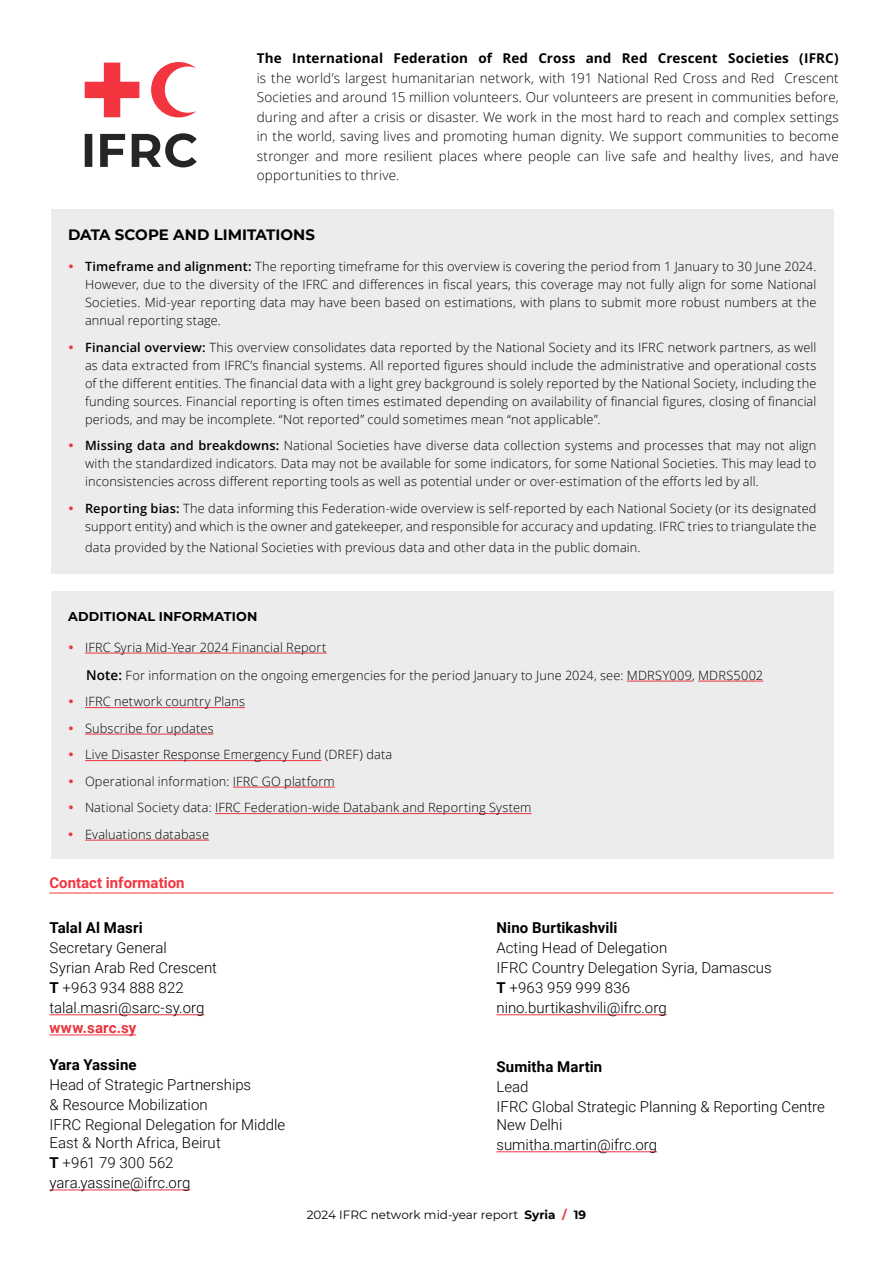
<style>
.page{position:relative;width:893px;height:1263px;background:#fff}
.page>*{position:absolute;margin:0;border:0;box-sizing:border-box;transform-origin:0 0}
.t1{font:300 15px/20.1px "Roboto";color:#000}
.t2{font:700 15px "Roboto";letter-spacing:.01em;color:#000}
.t3{font:700 15px "Montserrat";letter-spacing:.005em;color:#000}
.t4{font:700 15px "Roboto";color:#f33540}
.t5{font:700 15px "Roboto";letter-spacing:.01em;color:#e9323a}
.t6{font:300 13.5px/19.5px "Open Sans";letter-spacing:.01em;color:#000;text-align:justify}
.t7{font:700 13.5px "Open Sans";letter-spacing:.01em;color:#000}
.t8{font:300 12.75px/18px "Open Sans";letter-spacing:.015em;color:#000;text-align:justify}
.t9{font:700 12.75px "Montserrat";letter-spacing:.015em;color:#000}
.t10{font:12px "Montserrat";color:#000}
.s1{font-weight:600}
.s2{font-weight:600;font-size:13.5px}
.s3{font-weight:700}
.s4{font-weight:700;color:#ef3340}
</style>
<div class="page">
<svg style="left:85px;top:63px;width:54px;height:54px"></svg>
<svg style="left:151px;top:62px;width:45px;height:55px"></svg>
<svg style="left:85px;top:133px;width:112px;height:34px"></svg>
<div style="left:51px;top:209px;width:782px;height:52px;background:#ececec"></div>
<div style="left:51px;top:253px;width:782px;height:92px;background:#ececec"></div>
<div style="left:51px;top:334px;width:782px;height:110px;background:#ececec"></div>
<div style="left:51px;top:432px;width:782px;height:74px;background:#ececec"></div>
<div style="left:51px;top:495px;width:782px;height:78px;background:#ececec"></div>
<div style="left:51px;top:591px;width:782px;height:50px;background:#ececec"></div>
<div style="left:51px;top:637px;width:782px;height:35px;background:#ececec"></div>
<hr style="left:85px;top:653px;width:242px;height:1px;background:#ef3340">
<div style="left:51px;top:665px;width:782px;height:35px;background:#ececec"></div>
<hr style="left:627px;top:681px;width:65px;height:1px;background:#ef3340">
<hr style="left:698px;top:681px;width:65px;height:1px;background:#ef3340">
<div style="left:51px;top:692px;width:782px;height:34px;background:#ececec"></div>
<hr style="left:85px;top:707px;width:160px;height:1px;background:#ef3340">
<div style="left:51px;top:718px;width:782px;height:35px;background:#ececec"></div>
<hr style="left:85px;top:734px;width:129px;height:1px;background:#ef3340">
<div style="left:51px;top:745px;width:782px;height:34px;background:#ececec"></div>
<hr style="left:85px;top:760px;width:236px;height:1px;background:#ef3340">
<div style="left:51px;top:772px;width:782px;height:34px;background:#ececec"></div>
<hr style="left:233px;top:787px;width:102px;height:1px;background:#ef3340">
<div style="left:51px;top:798px;width:782px;height:34px;background:#ececec"></div>
<hr style="left:215px;top:813px;width:317px;height:1px;background:#ef3340">
<div style="left:51px;top:825px;width:782px;height:34px;background:#ececec"></div>
<hr style="left:85px;top:840px;width:124px;height:1px;background:#ef3340">
<hr style="left:50px;top:1014px;width:154px;height:1px;background:#ef3340">
<hr style="left:50px;top:1034px;width:86px;height:1px;background:#ef3340">
<hr style="left:50px;top:1189px;width:140px;height:1px;background:#ef3340">
<hr style="left:496px;top:1014px;width:171px;height:1px;background:#ef3340">
<hr style="left:496px;top:1151px;width:161px;height:1px;background:#ef3340">
<hr style="left:50px;top:893px;width:783px;height:1px;background:#f33540">
<p class="t7" style="left:257px;top:49px;width:583px">The International Federation of Red Cross and Red Crescent Societies (IFRC)</p>
<p class="t6" style="left:257px;top:68px;width:583px">is the world’s largest humanitarian network, with 191 National Red Cross and Red Crescent Societies and around 15 million volunteers. Our volunteers are present in communities before, during and after a crisis or disaster. We work in the most hard to reach and complex settings in the world, saving lives and promoting human dignity. We support communities to become stronger and more resilient places where people can live safe and healthy lives, and have opportunities to thrive.</p>
<p class="t3" style="left:68px;top:224px;width:249px">DATA SCOPE AND LIMITATIONS</p>
<p class="t8" style="left:85px;top:257px;width:733px"><span class="s1">Timeframe and alignment:</span> The reporting timeframe for this overview is covering the period from 1 January to 30 June 2024.<br>However, due to the diversity of the IFRC and differences in fiscal years, this coverage may not fully align for some National Societies. Mid-year reporting data may have been based on estimations, with plans to submit more robust numbers at the annual reporting stage.</p>
<p class="t8" style="left:85px;top:338px;width:733px"><span class="s1">Financial overview:</span> This overview consolidates data reported by the National Society and its IFRC network partners, as well as data extracted from IFRC’s financial systems. All reported figures should include the administrative and operational costs of the different entities. The financial data with a light grey background is solely reported by the National Society, including the funding sources. Financial reporting is often times estimated depending on availability of financial figures, closing of financial periods, and may be incomplete. “Not reported” could sometimes mean “not applicable”.</p>
<p class="t8" style="left:85px;top:436px;width:733px"><span class="s1">Missing data and breakdowns:</span> National Societies have diverse data collection systems and processes that may not align with the standardized indicators. Data may not be available for some indicators, for some National Societies. This may lead to inconsistencies across different reporting tools as well as potential under or over-estimation of the efforts led by all.</p>
<p class="t8" style="left:85px;top:499px;width:733px"><span class="s1">Reporting bias:</span> The data informing this Federation-wide overview is self-reported by each National Society (or its designated support entity) and which is the owner and gatekeeper, and responsible for accuracy and updating. IFRC tries to triangulate the</p>
<p class="t8" style="left:85px;top:538px;width:557px">data provided by the National Societies with previous data and other data in the public domain.</p>
<p class="t9" style="left:68px;top:607px;width:191px">ADDITIONAL INFORMATION</p>
<p class="t8" style="left:85px;top:633px;width:680px;line-height:27.9px">IFRC Syria Mid-Year 2024 Financial Report<br><span class="s2">Note:</span> For information on the ongoing emergencies for the period January to June 2024, see: MDRSY009, MDRS5002</p>
<p class="t8" style="left:85px;top:688px;width:448px;line-height:26.5px;text-align:left">IFRC network country Plans<br>Subscribe for updates<br>Live Disaster Response Emergency Fund (DREF) data<br>Operational information: IFRC GO platform<br>National Society data: IFRC Federation-wide Databank and Reporting System Evaluations database</p>
<p class="t4" style="left:50px;top:872px;width:137px">Contact information</p>
<p class="t2" style="left:50px;top:917px;width:95px">Talal Al Masri</p>
<p class="t1" style="left:50px;top:937px;width:169px">Secretary General<br>Syrian Arab Red Crescent<br><span class="s3">T</span> +963 934 888 822 talal.masri@sarc-sy.org</p>
<p class="t5" style="left:50px;top:1017px;width:88px">www.sarc.sy</p>
<p class="t2" style="left:50px;top:1054px;width:89px">Yara Yassine</p>
<p class="t1" style="left:50px;top:1074px;width:237px">Head of Strategic Partnerships<br>&amp; Resource Mobilization<br>IFRC Regional Delegation for Middle</p>
<p class="t1" style="left:50px;top:1132px;width:173px">East &amp; North Africa, Beirut<br><span class="s3">T</span> +961 79 300 562 yara.yassine@ifrc.org</p>
<p class="t2" style="left:496px;top:917px;width:123px">Nino Burtikashvili</p>
<p class="t1" style="left:496px;top:937px;width:277px">Acting Head of Delegation<br>IFRC Country Delegation Syria, Damascus<br><span class="s3">T</span> +963 959 999 836 nino.burtikashvili@ifrc.org</p>
<p class="t2" style="left:496px;top:1056px;width:107px">Sumitha Martin</p>
<p class="t1" style="left:496px;top:1076px;width:330px">Lead<br>IFRC Global Strategic Planning &amp; Reporting Centre</p>
<p class="t1" style="left:496px;top:1114px;width:162px">New Delhi sumitha.martin@ifrc.org</p>
<p class="t10" style="left:307px;top:1206px;width:281px">2024 IFRC network mid-year report <span class="s3">Syria</span> <span class="s4">/</span> <span class="s3">19</span></p>
</div>
